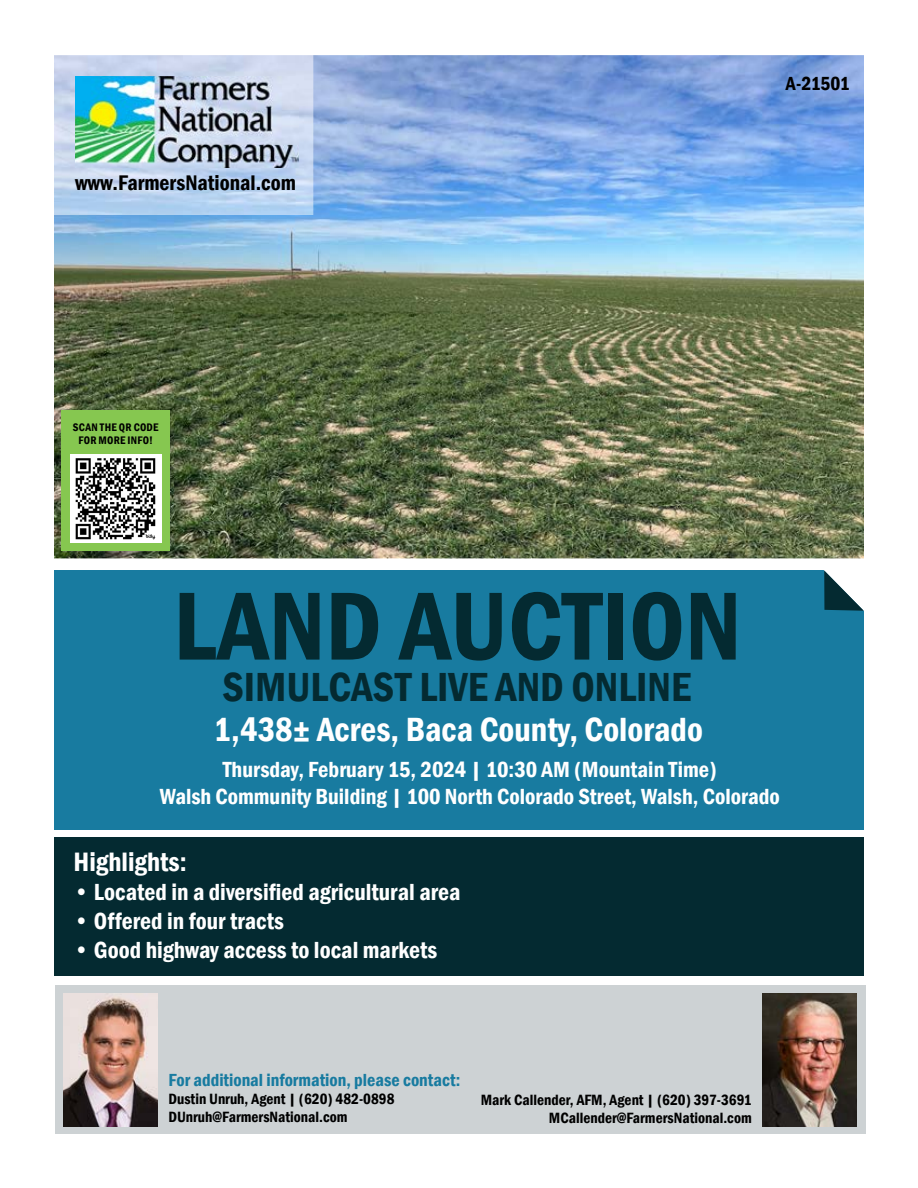
<style>
.page{position:relative;width:918px;height:1188px;background:#fff}
.page>*{position:absolute;margin:0;border:0;box-sizing:border-box;transform-origin:0 0}
.t1{font:600 condensed 100.05px "Franklin Gothic";color:#042a31}
.t2{font:600 condensed 41.7px "Franklin Gothic";color:#042a31}
.t3{font:600 condensed 34.5px "Franklin Gothic";color:#fff}
.t4{font:600 condensed 27.3px "Franklin Gothic";color:#fff}
.t5{font:600 condensed 24px "Franklin Gothic";color:#fff}
.t6{font:600 condensed 22.5px/27px "Franklin Gothic";color:#fff;text-align:center}
.t7{font:600 condensed 21.75px "Franklin Gothic";color:#000}
.t8{font:600 condensed 19.5px "Franklin Gothic";letter-spacing:-.015em;color:#000}
.t9{font:600 condensed 18px "Franklin Gothic";color:#187ba0}
.t10{font:600 condensed 15.3px/18.3px "Franklin Gothic";color:#000}
.t11{font:600 condensed 11.25px/13.5px "Franklin Gothic";letter-spacing:.02em;color:#000;text-align:center}
</style>
<div class="page">
<div style="left:54px;top:837px;width:810px;height:139px;background:#042a31"></div>
<div style="left:55px;top:985px;width:810px;height:149px;background:#cdd2d4"></div>
<img style="left:762px;top:993px;width:95px;height:133px">
<img style="left:63px;top:993px;width:95px;height:133px">
<div style="left:54px;top:570px;width:810px;height:260px;background:#187ba0"></div>
<svg style="left:822px;top:558px;width:42px;height:53px"></svg>
<img style="left:54px;top:55px;width:810px;height:503px">
<img style="left:54px;top:55px;width:259px;height:160px">
<img style="left:75px;top:76px;width:224px;height:92px">
<div style="left:62px;top:410px;width:108px;height:141px;background:#86c750"></div>
<img style="left:71px;top:455px;width:90px;height:88px">
<h3 class="t7" style="left:75px;top:169px;width:223px">www.FarmersNational.com</h3>
<p class="t8" style="left:786px;top:70px;width:66px">A-21501</p>
<p class="t11" style="left:73px;top:420px;width:87px">SCAN THE QR CODE<br>FOR MORE INFO!</p>
<h1 class="t1" style="left:173px;top:559px;width:570px">LAND AUCTION</h1>
<h2 class="t2" style="left:222px;top:659px;width:470px">SIMULCAST LIVE AND ONLINE</h2>
<h3 class="t3" style="left:213px;top:706px;width:491px">1,438± Acres, Baca County, Colorado</h3>
<h3 class="t6" style="left:160px;top:756px;width:622px">Thursday, February 15, 2024 | 10:30 AM (Mountain Time)<br>Walsh Community Building | 100 North Colorado Street, Walsh, Colorado</h3>
<h3 class="t4" style="left:74px;top:844px;width:115px">Highlights:</h3>
<h3 class="t5" style="left:74px;top:876px;width:389px">• Located in a diversified agricultural area</h3>
<h3 class="t5" style="left:74px;top:905px;width:212px">• Offered in four tracts</h3>
<h3 class="t5" style="left:74px;top:934px;width:365px">• Good highway access to local markets</h3>
<p class="t9" style="left:168px;top:1068px;width:293px">For additional information, please contact:</p>
<p class="t10" style="left:168px;top:1090px;width:228px">Dustin Unruh, Agent | (620) 482-0898<br>DUnruh@FarmersNational.com</p>
<p class="t10" style="left:481px;top:1090px;width:273px;text-align:right">Mark Callender, AFM, Agent | (620) 397-3691<br>MCallender@FarmersNational.com</p>
</div>
